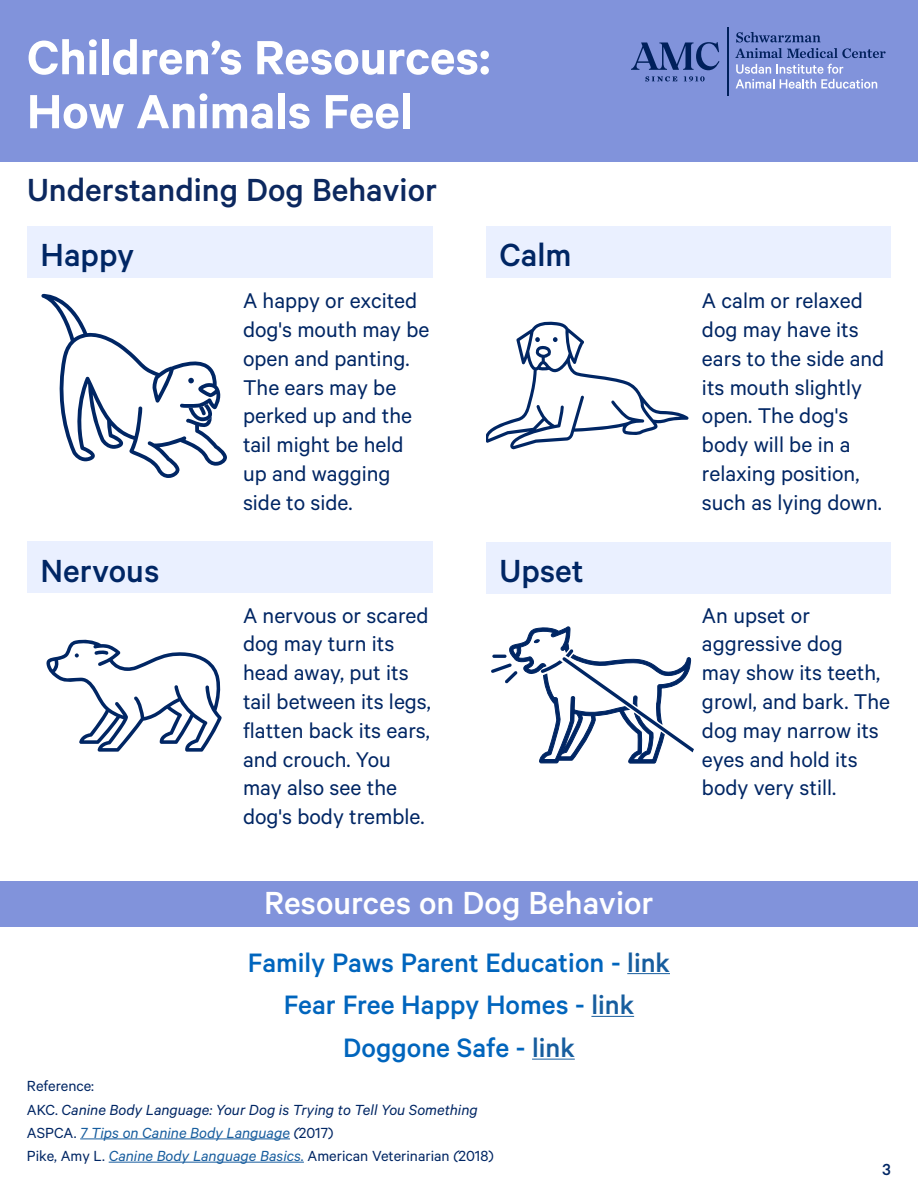
<style>
.page{position:relative;width:918px;height:1188px;background:#fff}
.page>*{position:absolute;margin:0;border:0;box-sizing:border-box;transform-origin:0 0}
.t1{font:600 54px "Calibre";color:#fff}
.CMYK_Navy_-_Content{font:500 36px "Calibre";color:#0c285f}
.CMYK_Navy_-_Content-2{font:500 36px "Calibre";color:#fff}
.CMYK_Navy_-_Content-3{font:500 36px "Calibre";color:#002664}
.CMYK_Navy_-_Bullet_T{font:500 30px "Calibre";color:#0065bd}
.CMYK_Navy_-_Bullet_T-2{font:24px/28.8px "Calibre";color:#002664}
.t2{font:500 18px "Calibre";color:#002664}
.CMYK_Navy_-_Bullet_T-3{font:16.5px "Calibre";color:#002664}
.CMYK_Navy_-_Bullet_T-4{font:italic 16.5px "Calibre";color:#002664}
.CMYK_Navy_-_Bullet_T-5{font:italic 16.5px "Calibre";color:#175d9e}
.s1{color:#175d9e}
.s2{font-style:normal}
.s3{font-style:normal;color:#002664}
.s4{color:#002664}
.s5{font-style:italic;color:#175d9e}
.s6{font-style:italic}
</style>
<div class="page">
<div style="left:0;top:0;width:918px;height:162px;background:#8193db"></div>
<div style="left:0;top:881px;width:918px;height:46px;background:#8193db"></div>
<svg style="left:41px;top:294px;width:186px;height:184px"></svg>
<svg style="left:27px;top:592px;width:216px;height:1px"></svg>
<svg style="left:46px;top:639px;width:176px;height:113px"></svg>
<svg style="left:491px;top:627px;width:203px;height:136px"></svg>
<svg style="left:486px;top:322px;width:202px;height:127px"></svg>
<div style="left:27px;top:227px;width:405px;height:51px;background:#eaf0ff"></div>
<div style="left:27px;top:541px;width:405px;height:51px;background:#eaf0ff"></div>
<div style="left:486px;top:227px;width:405px;height:51px;background:#eaf0ff"></div>
<div style="left:486px;top:543px;width:405px;height:51px;background:#eaf0ff"></div>
<hr style="left:80px;top:1139px;width:210px;height:1px;background:#175d9e">
<hr style="left:109px;top:1162px;width:195px;height:1px;background:#175d9e">
<hr style="left:627px;top:973px;width:43px;height:1px;background:#175d9e">
<hr style="left:591px;top:1016px;width:43px;height:1px;background:#175d9e">
<hr style="left:532px;top:1059px;width:43px;height:1px;background:#175d9e">
<hr style="left:727px;top:27px;width:2px;height:69px;background:#00205b">
<svg style="left:736px;top:64px;width:141px;height:25px"></svg>
<svg style="left:645px;top:76px;width:32px;height:5px"></svg>
<svg style="left:684px;top:76px;width:21px;height:5px"></svg>
<svg style="left:631px;top:42px;width:88px;height:28px"></svg>
<svg style="left:735px;top:32px;width:150px;height:26px"></svg>
<p class="t1" style="left:27px;top:25px;width:465px">Children’s Resources:</p>
<p class="t1" style="left:27px;top:79px;width:387px">How Animals Feel</p>
<p class="CMYK_Navy_-_Content" style="left:27px;top:169px;width:412px">Understanding Dog Behavior</p>
<p class="CMYK_Navy_-_Content-3" style="left:40px;top:234px;width:95px">Happy</p>
<p class="CMYK_Navy_-_Content-3" style="left:500px;top:234px;width:74px">Calm</p>
<p class="CMYK_Navy_-_Content-3" style="left:40px;top:550px;width:120px">Nervous</p>
<p class="CMYK_Navy_-_Bullet_T-2" style="left:243px;top:286px;width:188px">A happy or excited dog's mouth may be open and panting.<br>The ears may be perked up and the tail might be held up and wagging side to side.</p>
<p class="CMYK_Navy_-_Bullet_T-2" style="left:702px;top:286px;width:184px">A calm or relaxed dog may have its ears to the side and its mouth slightly open. The dog's body will be in a relaxing position, such as lying down.</p>
<p class="CMYK_Navy_-_Content-3" style="left:500px;top:550px;width:86px">Upset</p>
<p class="CMYK_Navy_-_Bullet_T-2" style="left:243px;top:600px;width:190px">A nervous or scared dog may turn its head away, put its tail between its legs, flatten back its ears, and crouch. You may also see the dog's body tremble.</p>
<p class="CMYK_Navy_-_Bullet_T-2" style="left:702px;top:600px;width:190px">An upset or aggressive dog<br>may show its teeth, growl, and bark. The dog may narrow its eyes and hold its body very still.</p>
<p class="CMYK_Navy_-_Content-2" style="left:264px;top:882px;width:391px">Resources on Dog Behavior</p>
<p class="CMYK_Navy_-_Bullet_T" style="left:248px;top:945px;width:424px">Family Paws Parent Education - <span class="s1">link</span></p>
<p class="CMYK_Navy_-_Bullet_T" style="left:284px;top:987px;width:352px">Fear Free Happy Homes - <span class="s1">link</span></p>
<p class="CMYK_Navy_-_Bullet_T" style="left:343px;top:1030px;width:233px">Doggone Safe - <span class="s1">link</span></p>
<p class="CMYK_Navy_-_Bullet_T-3" style="left:27px;top:1076px;width:69px">Reference:</p>
<p class="CMYK_Navy_-_Bullet_T-4" style="left:27px;top:1100px;width:452px"><span class="s2">AKC.</span> Canine Body Language: Your Dog is Trying to Tell You Something</p>
<p class="CMYK_Navy_-_Bullet_T-5" style="left:27px;top:1123px;width:308px"><span class="s3">ASPCA.</span> 7 Tips on Canine Body Language <span class="s4">(</span><span class="s3">2017)</span></p>
<p class="CMYK_Navy_-_Bullet_T-3" style="left:27px;top:1146px;width:468px">Pike, Amy L. <span class="s5">Canine Body Language Basics.</span> American Veterinarian <span class="s6">(</span>2018)</p>
<p class="t2" style="left:883px;top:1158px;width:10px">3</p>
</div>
